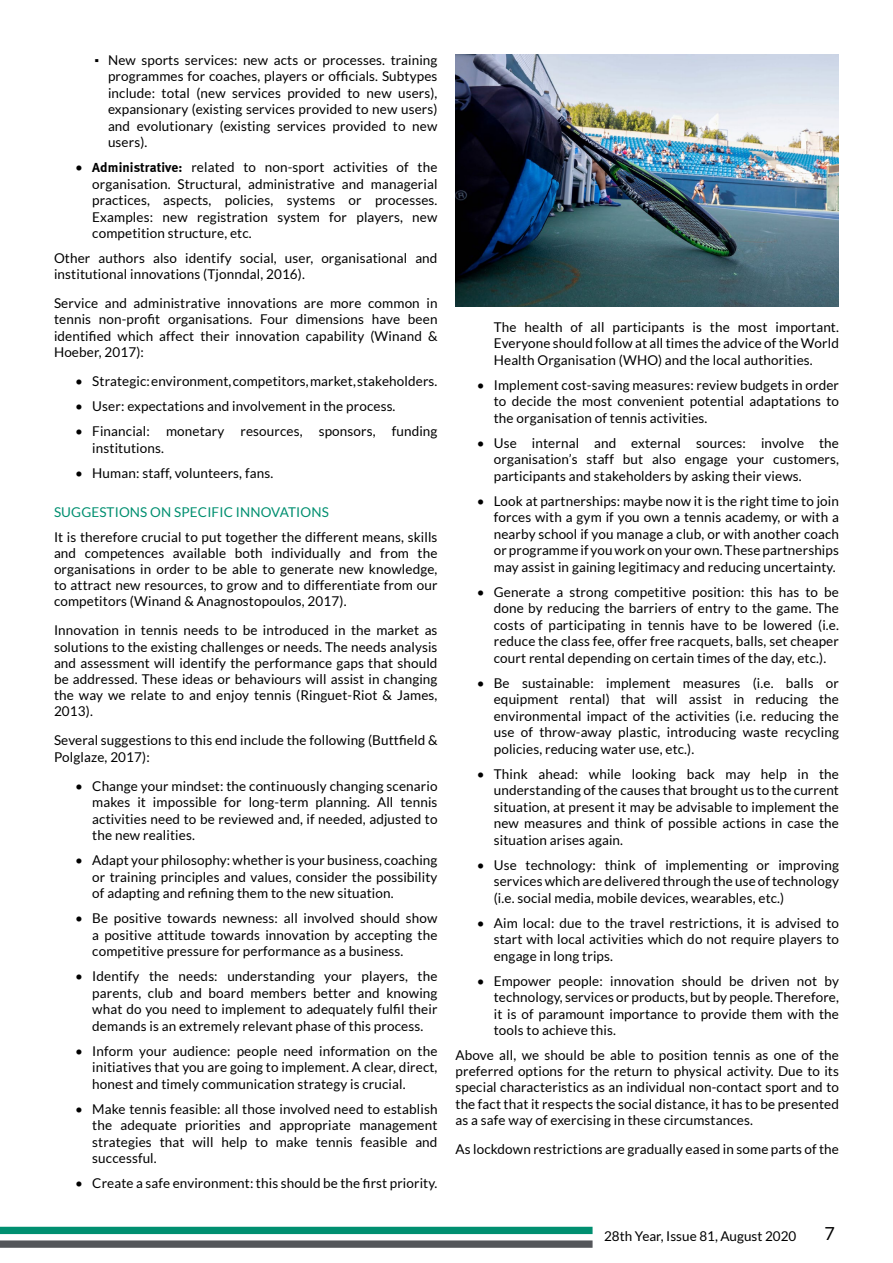
<style>
.page{position:relative;width:893px;height:1263px;background:#fff}
.page>*{position:absolute;margin:0;border:0;box-sizing:border-box;transform-origin:0 0}
.t1{font:18px "Lato";color:#000}
.t2{font:13.5px/16.5px "Lato";letter-spacing:.01em;color:#000;text-align:justify}
.t3{font:13.5px "Lato";letter-spacing:.01em;color:#008f70}
.s1{font-family:"Times New Roman"}
.s2{font-family:"Meta";font-weight:700}
</style>
<div class="page">
<div style="left:0;top:1227px;width:593px;height:7px;background:#008f70"></div>
<svg style="left:0;top:1240px;width:593px;height:8px;background:#626467"></svg>
<img style="left:455px;top:54px;width:384px;height:252px">
<p class="t2" style="left:108px;top:52px;width:331px;text-indent:-14px"><span class="s1">▪</span> New sports services: new acts or processes. training programmes for coaches, players or officials. Subtypes include: total (new services provided to new users), expansionary (existing services provided to new users) and evolutionary (existing services provided to new users).</p>
<p class="t2" style="left:92px;top:159px;width:347px;text-indent:-17px">• <span class="s2">Administrative:</span> related to non-sport activities of the organisation. Structural, administrative and managerial practices, aspects, policies, systems or processes.<br>Examples: new registration system for players, new competition structure, etc.</p>
<p class="t2" style="left:54px;top:250px;width:385px">Other authors also identify social, user, organisational and institutional innovations (Tjonndal, 2016).</p>
<p class="t2" style="left:54px;top:295px;width:385px">Service and administrative innovations are more common in tennis non-profit organisations. Four dimensions have been identified which affect their innovation capability (Winand &amp; Hoeber, 2017):</p>
<p class="t2" style="left:75px;top:373px;width:364px">• Strategic: environment, competitors, market, stakeholders.</p>
<p class="t2" style="left:75px;top:398px;width:322px">• User: expectations and involvement in the process.</p>
<p class="t2" style="left:92px;top:423px;width:347px;text-indent:-17px">• Financial: monetary resources, sponsors, funding institutions.</p>
<p class="t2" style="left:75px;top:464px;width:199px">• Human: staff, volunteers, fans.</p>
<p class="t3" style="left:54px;top:504px;width:276px">SUGGESTIONS ON SPECIFIC INNOVATIONS</p>
<p class="t2" style="left:54px;top:528px;width:385px">It is therefore crucial to put together the different means, skills and competences available both individually and from the organisations in order to be able to generate new knowledge, to attract new resources, to grow and to differentiate from our competitors (Winand &amp; Anagnostopoulos, 2017).</p>
<p class="t2" style="left:54px;top:622px;width:385px">Innovation in tennis needs to be introduced in the market as solutions to the existing challenges or needs. The needs analysis and assessment will identify the performance gaps that should be addressed. These ideas or behaviours will assist in changing the way we relate to and enjoy tennis (Ringuet-Riot &amp; James, 2013).</p>
<p class="t2" style="left:54px;top:732px;width:385px">Several suggestions to this end include the following (Buttfield &amp;<br>Polglaze, 2017):</p>
<p class="t2" style="left:92px;top:777px;width:347px;text-indent:-17px">• Change your mindset: the continuously changing scenario makes it impossible for long-term planning. All tennis activities need to be reviewed and, if needed, adjusted to the new realities.</p>
<p class="t2" style="left:92px;top:852px;width:347px;text-indent:-17px">• Adapt your philosophy: whether is your business, coaching or training principles and values, consider the possibility of adapting and refining them to the new situation.</p>
<p class="t2" style="left:92px;top:910px;width:347px;text-indent:-17px">• Be positive towards newness: all involved should show a positive attitude towards innovation by accepting the competitive pressure for performance as a business.</p>
<p class="t2" style="left:92px;top:968px;width:347px;text-indent:-17px">• Identify the needs: understanding your players, the parents, club and board members better and knowing what do you need to implement to adequately fulfil their demands is an extremely relevant phase of this process.</p>
<p class="t2" style="left:92px;top:1042px;width:347px;text-indent:-17px">• Inform your audience: people need information on the initiatives that you are going to implement. A clear, direct, honest and timely communication strategy is crucial.</p>
<p class="t2" style="left:92px;top:1100px;width:347px;text-indent:-17px">• Make tennis feasible: all those involved need to establish the adequate priorities and appropriate management strategies that will help to make tennis feasible and successful.</p>
<p class="t2" style="left:75px;top:1175px;width:364px">• Create a safe environment: this should be the first priority.</p>
<p class="t2" style="left:494px;top:319px;width:347px">The health of all participants is the most important.<br>Everyone should follow at all times the advice of the World Health Organisation (WHO) and the local authorities.</p>
<p class="t2" style="left:494px;top:377px;width:347px;text-indent:-17px">• Implement cost-saving measures: review budgets in order to decide the most convenient potential adaptations to the organisation of tennis activities.</p>
<p class="t2" style="left:494px;top:435px;width:347px;text-indent:-17px">• Use internal and external sources: involve the organisation’s staff but also engage your customers, participants and stakeholders by asking their views.</p>
<p class="t2" style="left:494px;top:493px;width:347px;text-indent:-17px">• Look at partnerships: maybe now it is the right time to join forces with a gym if you own a tennis academy, or with a nearby school if you manage a club, or with another coach or programme if you work on your own. These partnerships may assist in gaining legitimacy and reducing uncertainty.</p>
<p class="t2" style="left:494px;top:584px;width:347px;text-indent:-17px">• Generate a strong competitive position: this has to be done by reducing the barriers of entry to the game. The costs of participating in tennis have to be lowered (i.e. reduce the class fee, offer free racquets, balls, set cheaper court rental depending on certain times of the day, etc.).</p>
<p class="t2" style="left:494px;top:675px;width:347px;text-indent:-17px">• Be sustainable: implement measures (i.e. balls or equipment rental) that will assist in reducing the environmental impact of the activities (i.e. reducing the use of throw-away plastic, introducing waste recycling policies, reducing water use, etc.).</p>
<p class="t2" style="left:494px;top:766px;width:347px;text-indent:-17px">• Think ahead: while looking back may help in the understanding of the causes that brought us to the current situation, at present it may be advisable to implement the new measures and think of possible actions in case the situation arises again.</p>
<p class="t2" style="left:494px;top:857px;width:347px;text-indent:-17px">• Use technology: think of implementing or improving services which are delivered through the use of technology (i.e. social media, mobile devices, wearables, etc.)</p>
<p class="t2" style="left:494px;top:915px;width:347px;text-indent:-17px">• Aim local: due to the travel restrictions, it is advised to start with local activities which do not require players to engage in long trips.</p>
<p class="t2" style="left:494px;top:973px;width:347px;text-indent:-17px">• Empower people: innovation should be driven not by technology, services or products, but by people. Therefore, it is of paramount importance to provide them with the tools to achieve this.</p>
<p class="t2" style="left:455px;top:1047px;width:385px">Above all, we should be able to position tennis as one of the preferred options for the return to physical activity. Due to its special characteristics as an individual non-contact sport and to the fact that it respects the social distance, it has to be presented as a safe way of exercising in these circumstances.</p>
<p class="t2" style="left:455px;top:1140px;width:385px">As lockdown restrictions are gradually eased in some parts of the</p>
<p class="t2" style="left:604px;top:1228px;width:194px">28th Year, Issue 81, August 2020</p>
<h1 class="t1" style="left:825px;top:1224px;width:12px">7</h1>
</div>
